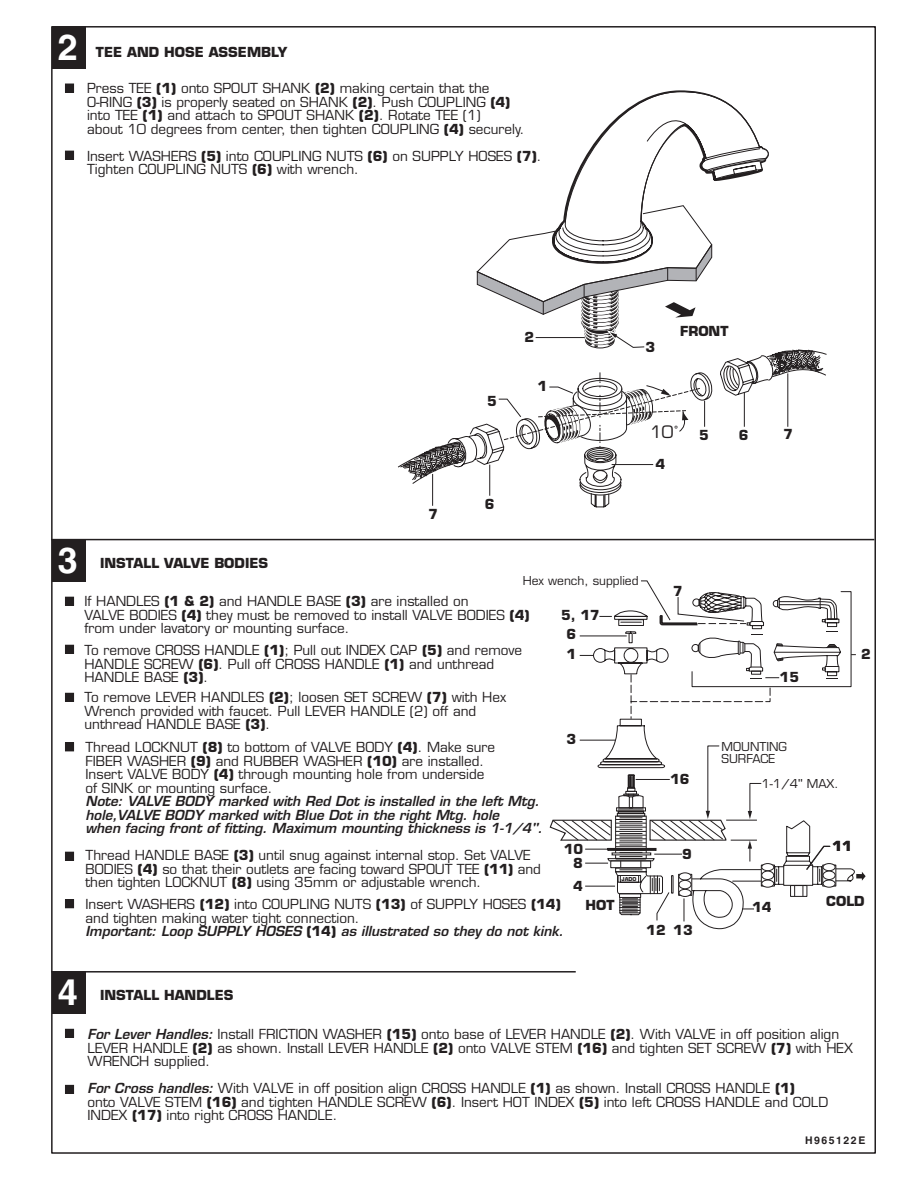
<style>
.page{position:relative;width:918px;height:1188px;background:#fff}
.page>*{position:absolute;margin:0;border:0;box-sizing:border-box;transform-origin:0 0}
.t1{font:700 36px "Helvetica LT Std";color:#fff}
.t2{font:16.8px "Eurostile LT Std";color:#231f20}
.t3{font:13.5px/13.5px "Eurostile LT Std";color:#231f20}
.t4{font:italic 600 13.5px/13.5px "Eurostile LT Std";color:#231f20}
.t5{font:700 13.5px/19.6px "Eurostile LT Std";color:#231f20}
.t6{font:12px/12px "Eurostile LT Std";color:#231f20}
.t7{font:700 10.5px "Helvetica LT Std";letter-spacing:.145em;color:#231f20}
.t8{font:700 5.25px "Eurostile LT Std";color:#231f20}
.s1{font-weight:700}
.s2{font-weight:600;font-style:italic}
</style>
<div class="page">
<hr style="left:52px;top:971px;width:523px;height:2px;background:#231f20">
<div style="left:52px;top:540px;width:34px;height:42px;background:#231f20"></div>
<div style="left:52px;top:972px;width:34px;height:42px;background:#231f20"></div>
<div style="left:65px;top:1029px;width:9px;height:8px;background:#231f20"></div>
<div style="left:65px;top:1029px;width:9px;height:9px;border:1px solid #231f20"></div>
<div style="left:65px;top:597px;width:9px;height:8px;background:#231f20"></div>
<div style="left:65px;top:597px;width:9px;height:9px;border:1px solid #231f20"></div>
<div style="left:65px;top:645px;width:9px;height:8px;background:#231f20"></div>
<div style="left:65px;top:645px;width:9px;height:9px;border:1px solid #231f20"></div>
<div style="left:65px;top:693px;width:9px;height:8px;background:#231f20"></div>
<div style="left:65px;top:693px;width:9px;height:9px;border:1px solid #231f20"></div>
<div style="left:65px;top:743px;width:9px;height:8px;background:#231f20"></div>
<div style="left:65px;top:852px;width:9px;height:8px;background:#231f20"></div>
<div style="left:65px;top:852px;width:9px;height:9px;border:1px solid #231f20"></div>
<div style="left:65px;top:900px;width:9px;height:8px;background:#231f20"></div>
<div style="left:65px;top:899px;width:9px;height:9px;border:1px solid #231f20"></div>
<div style="left:65px;top:1085px;width:9px;height:8px;background:#231f20"></div>
<div style="left:65px;top:1085px;width:9px;height:9px;border:1px solid #231f20"></div>
<hr style="left:52px;top:539px;width:822px;height:1px;background:#231f20">
<div style="left:52px;top:27px;width:34px;height:42px;background:#231f20"></div>
<div style="left:65px;top:84px;width:9px;height:8px;background:#231f20"></div>
<div style="left:65px;top:151px;width:9px;height:8px;background:#231f20"></div>
<svg style="left:398px;top:90px;width:429px;height:418px"></svg>
<svg style="left:549px;top:580px;width:317px;height:350px"></svg>
<h1 class="t1" style="left:58px;top:35px;width:22px">2</h1>
<p class="t5" style="left:96px;top:43px;width:193px">TEE AND HOSE ASSEMBLY</p>
<p class="t3" style="left:87px;top:83px;width:439px">Press TEE <span class="s1">(1)</span> onto SPOUT SHANK <span class="s1">(2)</span> making certain that the O-RING <span class="s1">(3)</span> is properly seated on SHANK <span class="s1">(2)</span>. Push COUPLING <span class="s1">(4) </span>into TEE <span class="s1">(1)</span> and attach to SPOUT SHANK <span class="s1">(2)</span>. Rotate TEE (1)<br>about 10 degrees from center, then tighten COUPLING <span class="s1">(4)</span> securely.</p>
<p class="t3" style="left:87px;top:150px;width:456px">Insert WASHERS <span class="s1">(5)</span> into COUPLING NUTS <span class="s1">(6)</span> on SUPPLY HOSES <span class="s1">(7)</span>.<br>Tighten COUPLING NUTS <span class="s1">(6)</span> with wrench.</p>
<p class="t5" style="left:487px;top:392px;width:11px">5</p>
<p class="t5" style="left:524px;top:328px;width:11px">2</p>
<p class="t5" style="left:537px;top:377px;width:11px">1</p>
<p class="t5" style="left:646px;top:338px;width:11px">3</p>
<p class="t5" style="left:680px;top:322px;width:50px">FRONT</p>
<p class="t2" style="left:650px;top:424px;width:30px">10˚</p>
<p class="t5" style="left:655px;top:455px;width:11px">4</p>
<p class="t5" style="left:699px;top:426px;width:11px">5</p>
<p class="t5" style="left:739px;top:426px;width:11px">6</p>
<p class="t5" style="left:784px;top:425px;width:11px">7</p>
<p class="t5" style="left:429px;top:505px;width:11px">7</p>
<p class="t5" style="left:485px;top:495px;width:11px">6</p>
<h1 class="t1" style="left:58px;top:548px;width:22px">3</h1>
<p class="t5" style="left:100px;top:554px;width:170px">INSTALL VALVE BODIES</p>
<p class="t6" style="left:523px;top:575px;width:117px">Hex wench, supplied</p>
<p class="t3" style="left:85px;top:596px;width:447px">If HANDLES <span class="s1">(1 &amp; 2)</span> and HANDLE BASE <span class="s1">(3)</span> are installed on<br>VALVE BODIES <span class="s1">(4)</span> they must be removed to install VALVE BODIES <span class="s1">(4) </span>from under lavatory or mounting surface.</p>
<p class="t3" style="left:85px;top:645px;width:439px">To remove CROSS HANDLE <span class="s1">(1)</span>; Pull out INDEX CAP <span class="s1">(5)</span> and remove<br>HANDLE SCREW <span class="s1">(6)</span>. Pull off CROSS HANDLE <span class="s1">(1)</span> and unthread<br>HANDLE BASE <span class="s1">(3)</span>.</p>
<p class="t3" style="left:85px;top:692px;width:423px">To remove LEVER HANDLES <span class="s1">(2)</span>; loosen SET SCREW <span class="s1">(7)</span> with Hex<br>Wrench provided with faucet. Pull LEVER HANDLE (2) off and unthread HANDLE BASE <span class="s1">(3)</span>.</p>
<p class="t3" style="left:86px;top:742px;width:411px">Thread LOCKNUT <span class="s1">(8)</span> to bottom of VALVE BODY <span class="s1">(4)</span>. Make sure FIBER WASHER <span class="s1">(9)</span> and RUBBER WASHER <span class="s1">(10)</span> are installed.<br>Insert VALVE BODY <span class="s1">(4)</span> through mounting hole from underside of SINK or mounting surface.</p>
<p class="t4" style="left:86px;top:796px;width:459px">Note: VALVE BODY marked with Red Dot is installed in the left Mtg. hole,VALVE BODY marked with Blue Dot in the right Mtg. hole<br>when facing front of fitting. Maximum mounting thickness is 1-1/4".</p>
<p class="t5" style="left:567px;top:606px;width:35px;text-indent:-6px">5, 17<br>6<br>1</p>
<p class="t5" style="left:567px;top:730px;width:11px">3</p>
<p class="t5" style="left:564px;top:840px;width:21px">10</p>
<p class="t3" style="left:86px;top:850px;width:457px">Thread HANDLE BASE <span class="s1">(3)</span> until snug against internal stop. Set VALVE<br>BODIES <span class="s1">(4)</span> so that their outlets are facing toward SPOUT TEE <span class="s1">(11)</span> and then tighten LOCKNUT <span class="s1">(8)</span> using 35mm or adjustable wrench.</p>
<p class="t3" style="left:86px;top:899px;width:479px">Insert WASHERS <span class="s1">(12)</span> into COUPLING NUTS <span class="s1">(13)</span> of SUPPLY HOSES <span class="s1">(14) </span>and tighten making water tight connection.<br><span class="s2">Important: Loop SUPPLY HOSES</span> <span class="s1">(14)</span> <span class="s2">as illustrated so they do not kink.</span></p>
<p class="t5" style="left:573px;top:852px;width:11px;line-height:23px">8<br>4</p>
<p class="t8" style="left:622px;top:876px;width:17px">JADO</p>
<p class="t5" style="left:586px;top:896px;width:30px">HOT</p>
<p class="t5" style="left:673px;top:582px;width:11px">7</p>
<p class="t5" style="left:670px;top:770px;width:21px">16</p>
<p class="t5" style="left:682px;top:845px;width:11px">9</p>
<p class="t5" style="left:646px;top:921px;width:21px">12</p>
<p class="t5" style="left:673px;top:921px;width:21px">13</p>
<p class="t5" style="left:780px;top:668px;width:21px">15</p>
<p class="t5" style="left:861px;top:645px;width:11px">2</p>
<p class="t6" style="left:722px;top:742px;width:67px">MOUNTING<br>SURFACE</p>
<p class="t6" style="left:761px;top:779px;width:79px">1-1/4'' MAX.</p>
<p class="t5" style="left:832px;top:837px;width:21px">11</p>
<p class="t5" style="left:752px;top:899px;width:21px">14</p>
<p class="t5" style="left:826px;top:892px;width:40px">COLD</p>
<h1 class="t1" style="left:58px;top:980px;width:22px">4</h1>
<p class="t5" style="left:100px;top:987px;width:135px">INSTALL HANDLES</p>
<p class="t3" style="left:88px;top:1028px;width:767px"><span class="s2">For Lever Handles:</span> Install FRICTION WASHER <span class="s1">(15)</span> onto base of LEVER HANDLE <span class="s1">(2)</span>. With VALVE in off position align<br>LEVER HANDLE <span class="s1">(2)</span> as shown. Install LEVER HANDLE <span class="s1">(2)</span> onto VALVE STEM <span class="s1">(16)</span> and tighten SET SCREW <span class="s1">(7)</span> with HEX<br>WRENCH supplied.</p>
<p class="t3" style="left:88px;top:1082px;width:742px"><span class="s2">For Cross handles:</span> With VALVE in off position align CROSS HANDLE <span class="s1">(1)</span> as shown. Install CROSS HANDLE <span class="s1">(1)<br></span>onto VALVE STEM <span class="s1">(16)</span> and tighten HANDLE SCREW <span class="s1">(6)</span>. Insert HOT INDEX <span class="s1">(5)</span> into left CROSS HANDLE and COLD<br>INDEX <span class="s1">(17)</span> into right CROSS HANDLE.</p>
<p class="t7" style="left:805px;top:1137px;width:62px">H965122E</p>
</div>
